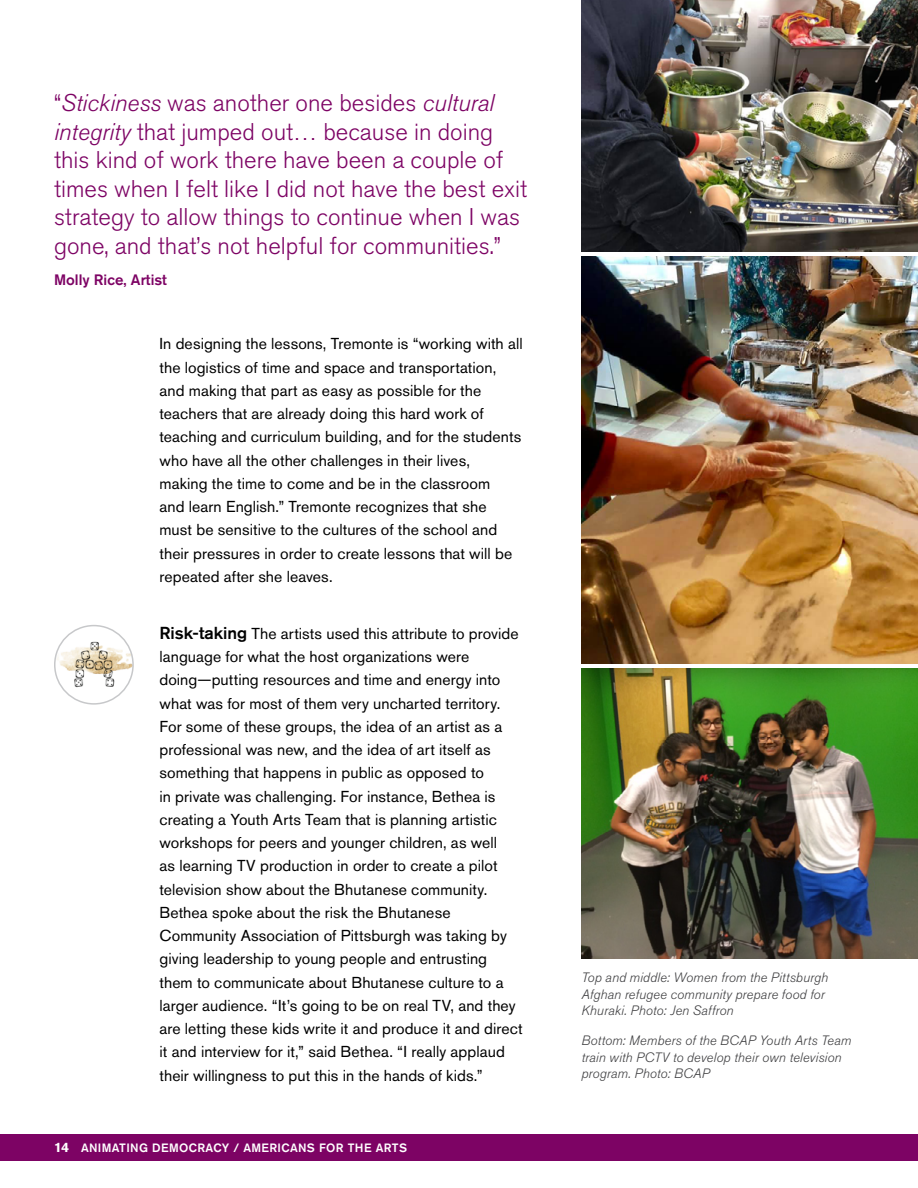
<style>
.page{position:relative;width:918px;height:1188px;background:#fff}
.page>*{position:absolute;margin:0;border:0;box-sizing:border-box;transform-origin:0 0}
.t1{font:300 24px/28.5px "Akzidenz Grotesk BQ";color:#7d0364}
.t2{font:15.75px/23.2px "Akzidenz Grotesk BE";letter-spacing:.005em;color:#000}
.t3{font:500 15px "Akzidenz Grotesk BQ";color:#7d0364}
.t4{font:italic 300 13.5px/16.5px "Akzidenz Grotesk BQ";letter-spacing:.01em;color:#404042}
.t5{font:500 12px "Akzidenz Grotesk BQ";letter-spacing:.03em;color:#fff}
.s1{font-style:italic}
.s2{font-family:"Akzidenz Grotesk BQ";font-weight:500;font-size:17.25px}
.s3{font-weight:700;font-size:13.5px}
</style>
<div class="page">
<img style="left:581px;top:0;width:337px;height:252px">
<img style="left:581px;top:668px;width:337px;height:290px">
<img style="left:581px;top:256px;width:337px;height:407px">
<img style="left:55px;top:626px;width:78px;height:78px;border-radius:39px">
<div style="left:54px;top:625px;width:80px;height:80px;border:2px solid #c7c8ca;border-radius:50%"></div>
<div style="left:0;top:1134px;width:918px;height:27px;background:#7d0364"></div>
<p class="t1" style="left:54px;top:89px;width:475px">“<span class="s1">Stickiness</span> was another one besides <span class="s1">cultural integrity</span> that jumped out… because in doing this kind of work there have been a couple of times when I felt like I did not have the best exit strategy to allow things to continue when I was gone, and that’s not helpful for communities.”</p>
<p class="t3" style="left:54px;top:271px;width:114px">Molly Rice, Artist</p>
<p class="t2" style="left:159px;top:332px;width:365px">In designing the lessons, Tremonte is “working with all the logistics of time and space and transportation, and making that part as easy as possible for the teachers that are already doing this hard work of teaching and curriculum building, and for the students who have all the other challenges in their lives,<br>making the time to come and be in the classroom<br>and learn English.” Tremonte recognizes that she must be sensitive to the cultures of the school and their pressures in order to create lessons that will be repeated after she leaves.</p>
<p class="t2" style="left:159px;top:622px;width:365px"><span class="s2">Risk-taking</span> The artists used this attribute to provide language for what the host organizations were doing—putting resources and time and energy into what was for most of them very uncharted territory.<br>For some of these groups, the idea of an artist as a professional was new, and the idea of art itself as something that happens in public as opposed to<br>in private was challenging. For instance, Bethea is creating a Youth Arts Team that is planning artistic workshops for peers and younger children, as well<br>as learning TV production in order to create a pilot television show about the Bhutanese community.<br>Bethea spoke about the risk the Bhutanese Community Association of Pittsburgh was taking by giving leadership to young people and entrusting them to communicate about Bhutanese culture to a larger audience. “It’s going to be on real TV, and they are letting these kids write it and produce it and direct it and interview for it,” said Bethea. “I really applaud their willingness to put this in the hands of kids.”</p>
<p class="t5" style="left:54px;top:1140px;width:355px"><span class="s3">14</span> ANIMATING DEMOCRACY / AMERICANS FOR THE ARTS</p>
<p class="t4" style="left:581px;top:969px;width:248px">Top and middle: Women from the Pittsburgh<br>Afghan refugee community prepare food for<br>Khuraki. Photo: Jen Saffron</p>
<p class="t4" style="left:581px;top:1032px;width:272px">Bottom: Members of the BCAP Youth Arts Team train with PCTV to develop their own television program. Photo: BCAP</p>
</div>
